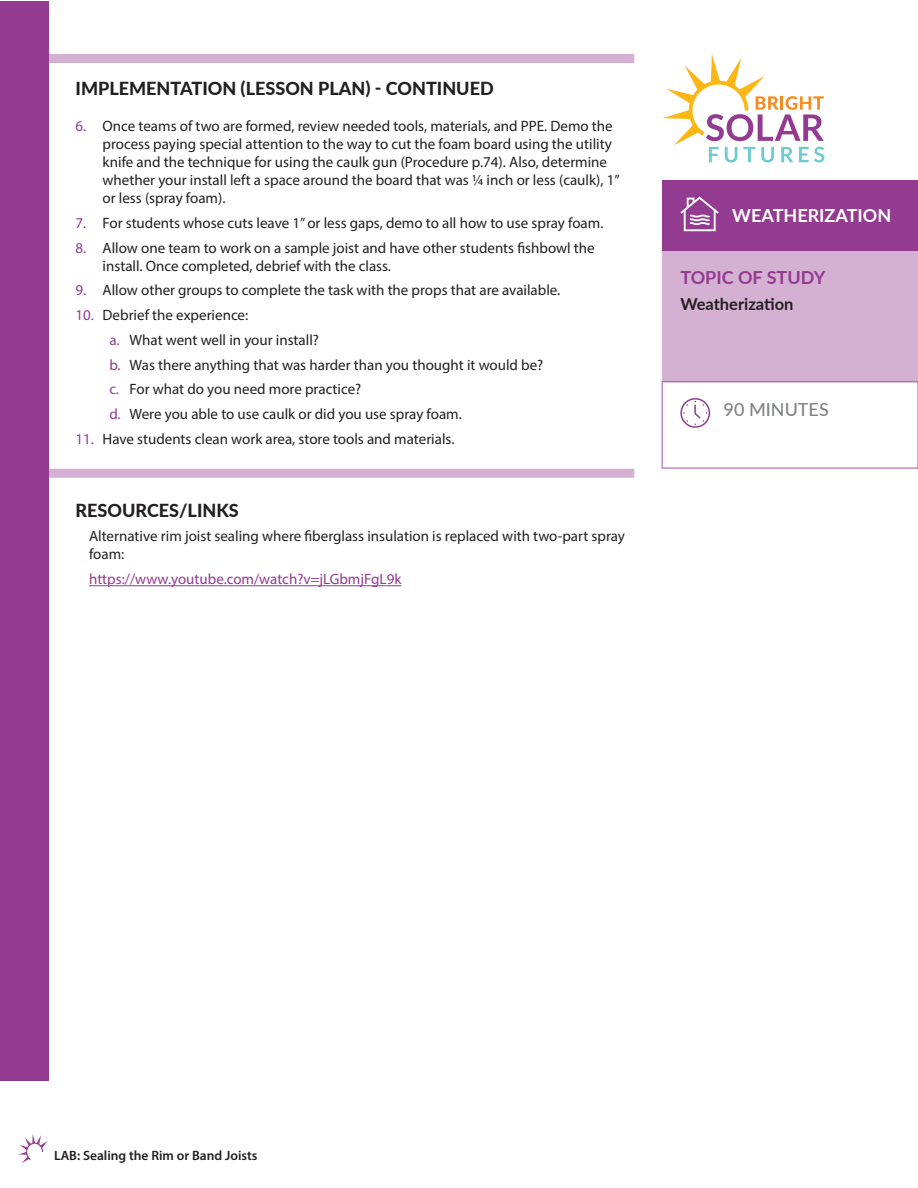
<style>
.page{position:relative;width:918px;height:1188px;background:#fff}
.page>*{position:absolute;margin:0;border:0;box-sizing:border-box;transform-origin:0 0}
.Body{font:800 18px "Lato";color:#231f20}
.t1{font:700 18px "Lato";color:#fff}
.t2{font:700 18px "Lato";color:#933a91}
.t3{font:500 18px "Lato";color:#808285}
.t4{font:700 16.5px "Lato";color:#231f20}
.Indent{font:15px/18px "Myriad Pro";color:#231f20}
.Indent-2{font:15px "Myriad Pro";color:#933a91}
.Body-2{font:600 13.5px "Myriad Pro";color:#231f20}
.s1{color:#933a91}
</style>
<div class="page">
<div style="left:0;top:1px;width:49px;height:1080px;background:#933a91"></div>
<div style="left:662px;top:180px;width:256px;height:70px;background:#933a91"></div>
<svg style="left:662px;top:54px;width:162px;height:108px"></svg>
<div style="left:662px;top:250px;width:256px;height:131px;background:#d4b0d3"></div>
<svg style="left:680px;top:398px;width:31px;height:30px"></svg>
<svg style="left:19px;top:1134px;width:29px;height:29px"></svg>
<svg style="left:680px;top:196px;width:39px;height:36px"></svg>
<div style="left:49px;top:54px;width:585px;height:9px;background:#d4b0d3"></div>
<svg style="left:49px;top:469px;width:585px;height:9px;background:#d5b2d4"></svg>
<hr style="left:89px;top:585px;width:312px;height:1px;background:#933a91">
<p class="Body" style="left:76px;top:76px;width:420px">IMPLEMENTATION (LESSON PLAN) - CONTINUED</p>
<p class="Indent" style="left:103px;top:117px;width:519px;text-indent:-27px"><span class="s1">6.</span> Once teams of two are formed, review needed tools, materials, and PPE. Demo the process paying special attention to the way to cut the foam board using the utility knife and the technique for using the caulk gun (Procedure p.74). Also, determine whether your install left a space around the board that was ¼ inch or less (caulk), 1” or less (spray foam).</p>
<p class="Indent" style="left:76px;top:213px;width:529px"><span class="s1">7.</span> For students whose cuts leave 1” or less gaps, demo to all how to use spray foam.</p>
<p class="Indent" style="left:103px;top:238px;width:494px;text-indent:-27px"><span class="s1">8.</span> Allow one team to work on a sample joist and have other students fishbowl the install. Once completed, debrief with the class.</p>
<p class="Indent" style="left:76px;top:281px;width:486px"><span class="s1">9.</span> Allow other groups to complete the task with the props that are available.</p>
<p class="Indent" style="left:76px;top:306px;width:174px"><span class="s1">10.</span> Debrief the experience:</p>
<p class="Indent" style="left:109px;top:330px;width:211px"><span class="s1">a.</span> What went well in your install?</p>
<p class="Indent" style="left:109px;top:355px;width:436px"><span class="s1">b.</span> Was there anything that was harder than you thought it would be?</p>
<p class="Indent" style="left:109px;top:380px;width:253px"><span class="s1">c.</span> For what do you need more practice?</p>
<p class="Indent" style="left:109px;top:405px;width:354px"><span class="s1">d.</span> Were you able to use caulk or did you use spray foam.</p>
<p class="Indent" style="left:76px;top:429px;width:380px"><span class="s1">11.</span> Have students clean work area, store tools and materials.</p>
<p class="Body" style="left:76px;top:497px;width:165px">RESOURCES/LINKS</p>
<p class="Indent" style="left:89px;top:527px;width:537px">Alternative rim joist sealing where fiberglass insulation is replaced with two-part spray foam:</p>
<p class="Indent-2" style="left:89px;top:570px;width:314px">https://www.youtube.com/watch?v=jLGbmjFgL9k</p>
<p class="t1" style="left:732px;top:202px;width:161px">WEATHERIZATION</p>
<p class="t2" style="left:680px;top:264px;width:146px">TOPIC OF STUDY</p>
<p class="t4" style="left:680px;top:292px;width:115px">Weatherization</p>
<p class="t3" style="left:724px;top:397px;width:107px">90 MINUTES</p>
<p class="Body-2" style="left:54px;top:1147px;width:205px">LAB: Sealing the Rim or Band Joists</p>
</div>
